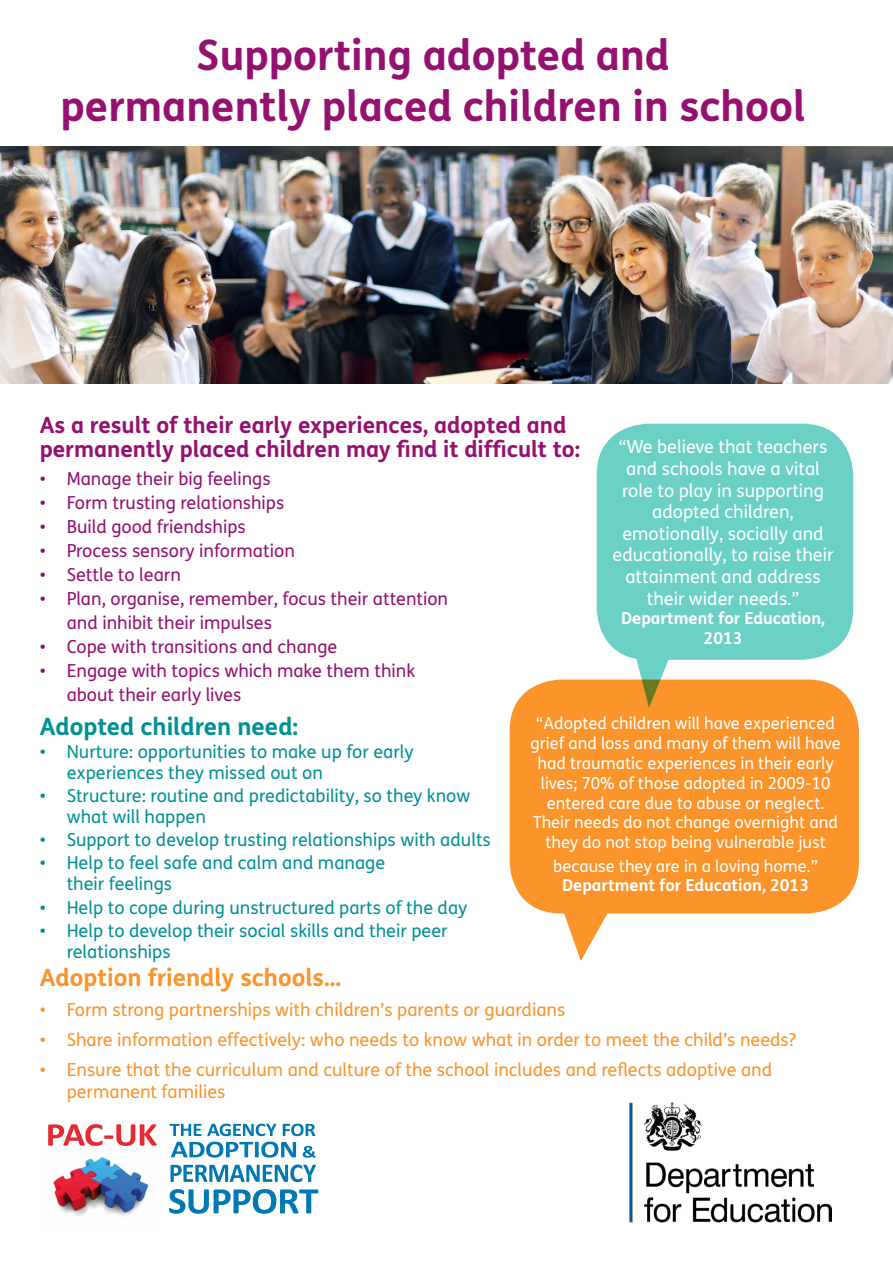
<style>
.page{position:relative;width:893px;height:1263px;background:#fff}
.page>*{position:absolute;margin:0;border:0;box-sizing:border-box;transform-origin:0 0}
.t1{font:700 42px/50.4px "FS Me";color:#941170;text-align:center}
.t2{font:700 24px "FS Me";color:#fa942b}
.t3{font:700 24px "FS Me";color:#009195}
.t4{font:700 22.5px/24px "FS Me";color:#941170}
.t5{font:18px/21px "FS Me";color:#009195}
.t6{font:18px/24px "FS Me";color:#941170}
.t7{font:18px/21.6px "FS Me";color:#fa942b}
.t8{font:18px/21.6px "FS Me";color:#fff;text-align:center}
.t9{font:16.5px/19.8px "FS Me";color:#fff;text-align:center}
.t10{font:700 16.5px/19.8px "FS Me";color:#fff;text-align:center}
</style>
<div class="page">
<img style="left:0;top:147px;width:893px;height:236px">
<div style="left:597px;top:424px;width:256px;height:236px;background:#6bd1c7;border-radius:51px"></div>
<svg style="left:635px;top:658px;width:37px;height:21px"></svg>
<div style="left:510px;top:679px;width:349px;height:234px;background:#fa942b;border-radius:51px"></div>
<svg style="left:561px;top:913px;width:51px;height:48px"></svg>
<img style="left:51px;top:1153px;width:98px;height:64px">
<svg style="left:48px;top:1124px;width:109px;height:22px"></svg>
<svg style="left:170px;top:1124px;width:146px;height:34px"></svg>
<svg style="left:171px;top:1164px;width:145px;height:18px"></svg>
<svg style="left:169px;top:1189px;width:149px;height:25px"></svg>
<img style="left:629px;top:1102px;width:203px;height:120px">
<h1 class="t1" style="left:61px;top:31px;width:747px">Supporting adopted and<br>permanently placed children in school</h1>
<p class="t4" style="left:40px;top:414px;width:542px">As a result of their early experiences, adopted and permanently placed children may find it difficult to:</p>
<p class="t6" style="left:40px;top:468px;width:233px">• Manage their big feelings</p>
<p class="t6" style="left:40px;top:492px;width:246px">• Form trusting relationships</p>
<p class="t6" style="left:40px;top:515px;width:208px">• Build good friendships</p>
<p class="t6" style="left:40px;top:539px;width:257px">• Process sensory information</p>
<p class="t6" style="left:40px;top:563px;width:143px">• Settle to learn</p>
<p class="t6" style="left:67px;top:587px;width:383px;text-indent:-27px">• Plan, organise, remember, focus their attention and inhibit their impulses</p>
<p class="t6" style="left:40px;top:635px;width:299px">• Cope with transitions and change</p>
<p class="t6" style="left:67px;top:659px;width:350px;text-indent:-27px">• Engage with topics which make them think about their early lives</p>
<h2 class="t3" style="left:40px;top:713px;width:260px">Adopted children need:</h2>
<p class="t5" style="left:67px;top:742px;width:348px;text-indent:-27px">• Nurture: opportunities to make up for early experiences they missed out on</p>
<p class="t5" style="left:67px;top:786px;width:405px;text-indent:-27px">• Structure: routine and predictability, so they know what will happen</p>
<p class="t5" style="left:40px;top:830px;width:453px">• Support to develop trusting relationships with adults</p>
<p class="t5" style="left:67px;top:853px;width:320px;text-indent:-27px">• Help to feel safe and calm and manage their feelings</p>
<p class="t5" style="left:40px;top:897px;width:429px">• Help to cope during unstructured parts of the day</p>
<p class="t5" style="left:67px;top:920px;width:382px;text-indent:-27px">• Help to develop their social skills and their peer relationships</p>
<h2 class="t2" style="left:40px;top:964px;width:303px">Adoption friendly schools...</h2>
<p class="t7" style="left:40px;top:999px;width:527px">• Form strong partnerships with children’s parents or guardians</p>
<p class="t7" style="left:40px;top:1029px;width:758px">• Share information effectively: who needs to know what in order to meet the child’s needs?</p>
<p class="t7" style="left:67px;top:1059px;width:707px;text-indent:-27px">• Ensure that the curriculum and culture of the school includes and reflects adoptive and permanent families</p>
<p class="t8" style="left:613px;top:437px;width:222px">“We believe that teachers and schools have a vital role to play in supporting adopted children, emotionally, socially and educationally, to raise their attainment and address their wider needs.”</p>
<p class="t10" style="left:621px;top:609px;width:205px">Department for Education,<br>2013</p>
<p class="t9" style="left:531px;top:714px;width:312px">“Adopted children will have experienced grief and loss and many of them will have had traumatic experiences in their early lives; 70% of those adopted in 2009-10 entered care due to abuse or neglect.<br>Their needs do not change overnight and they do not stop being vulnerable just</p>
<p class="t9" style="left:553px;top:856px;width:266px">because they are in a loving home.”</p>
<p class="t10" style="left:562px;top:876px;width:248px">Department for Education, 2013</p>
</div>
